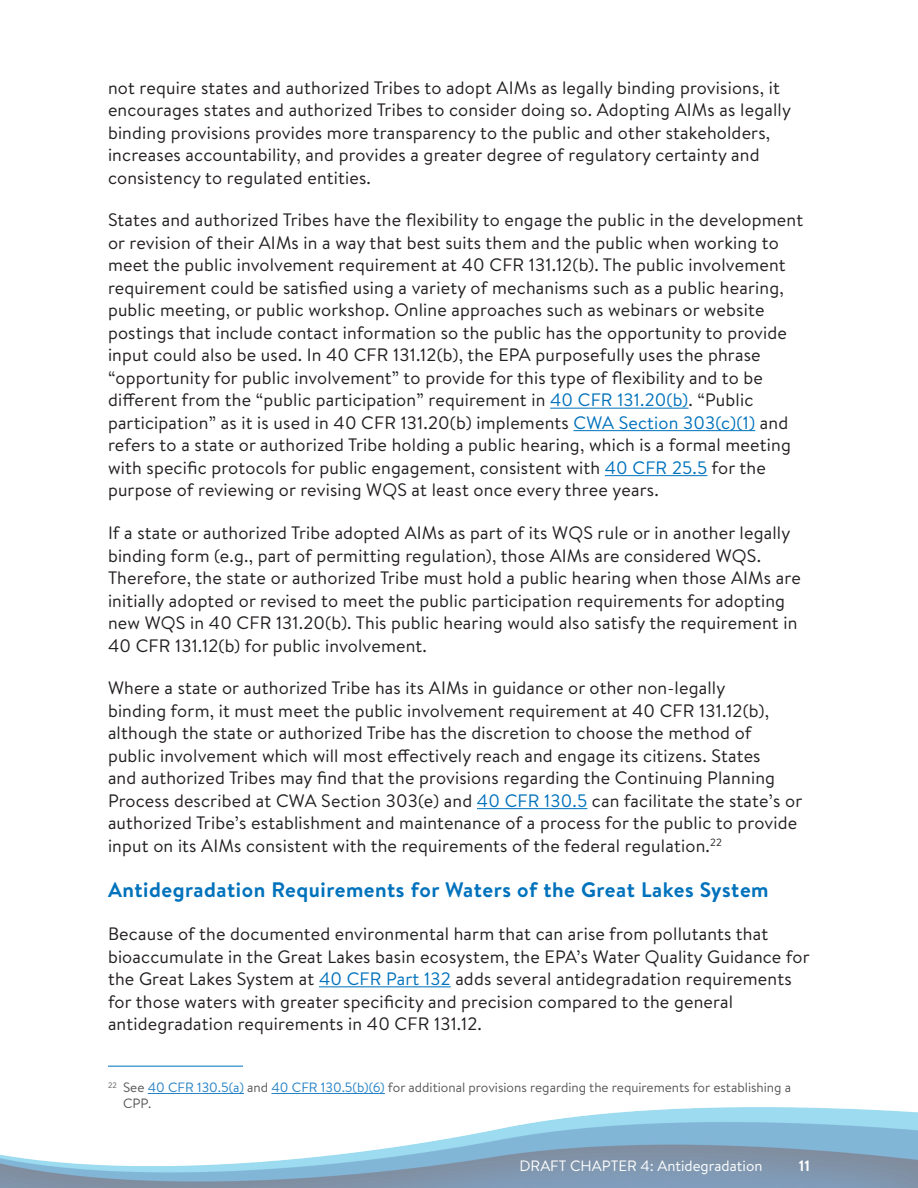
<style>
.page{position:relative;width:918px;height:1188px;background:#fff}
.page>*{position:absolute;margin:0;border:0;box-sizing:border-box;transform-origin:0 0}
.t1{font:700 21px "Brandon Text";letter-spacing:.025em;color:#0072bc}
.t2{font:18px/22.5px "Brandon Text";letter-spacing:.01em;color:#231f20}
.t3{font:15px "Brandon Text";color:#fff}
.t4{font:700 15px "Brandon Text";color:#fff}
.t5{font:13.5px/16.2px "Brandon Text";color:#57585a}
.s1{color:#0072bc}
.s2{color:#2783c5}
</style>
<div class="page">
<img style="left:0;top:1107px;width:918px;height:81px">
<hr style="left:550px;top:408px;width:139px;height:1px;background:#0072bc">
<hr style="left:573px;top:430px;width:182px;height:1px;background:#0072bc">
<hr style="left:605px;top:475px;width:102px;height:1px;background:#0072bc">
<hr style="left:477px;top:808px;width:110px;height:1px;background:#0072bc">
<hr style="left:319px;top:986px;width:132px;height:1px;background:#0072bc">
<hr style="left:148px;top:1093px;width:96px;height:1px;background:#2783c5">
<hr style="left:271px;top:1093px;width:114px;height:1px;background:#2783c5">
<hr style="left:108px;top:1066px;width:135px;height:1px;background:#0072bc">
<p class="t2" style="left:108px;top:76px;width:685px">not require states and authorized Tribes to adopt AIMs as legally binding provisions, it encourages states and authorized Tribes to consider doing so. Adopting AIMs as legally binding provisions provides more transparency to the public and other stakeholders, increases accountability, and provides a greater degree of regulatory certainty and consistency to regulated entities.</p>
<p class="t2" style="left:108px;top:208px;width:697px">States and authorized Tribes have the flexibility to engage the public in the development or revision of their AIMs in a way that best suits them and the public when working to meet the public involvement requirement at 40 CFR 131.12(b). The public involvement requirement could be satisfied using a variety of mechanisms such as a public hearing, public meeting, or public workshop. Online approaches such as webinars or website postings that include contact information so the public has the opportunity to provide input could also be used. In 40 CFR 131.12(b), the EPA purposefully uses the phrase “opportunity for public involvement” to provide for this type of flexibility and to be different from the “public participation” requirement in <span class="s1">40 CFR 131.20(b)</span>. “Public participation” as it is used in 40 CFR 131.20(b) implements <span class="s1">CWA Section 303(c)(1)</span> and refers to a state or authorized Tribe holding a public hearing, which is a formal meeting with specific protocols for public engagement, consistent with <span class="s1">40 CFR 25.5</span> for the purpose of reviewing or revising WQS at least once every three years.</p>
<p class="t2" style="left:108px;top:521px;width:694px">If a state or authorized Tribe adopted AIMs as part of its WQS rule or in another legally binding form (e.g., part of permitting regulation), those AIMs are considered WQS.<br>Therefore, the state or authorized Tribe must hold a public hearing when those AIMs are initially adopted or revised to meet the public participation requirements for adopting new WQS in 40 CFR 131.20(b). This public hearing would also satisfy the requirement in 40 CFR 131.12(b) for public involvement.</p>
<p class="t2" style="left:108px;top:676px;width:696px">Where a state or authorized Tribe has its AIMs in guidance or other non-legally<br>binding form, it must meet the public involvement requirement at 40 CFR 131.12(b), although the state or authorized Tribe has the discretion to choose the method of public involvement which will most effectively reach and engage its citizens. States<br>and authorized Tribes may find that the provisions regarding the Continuing Planning Process described at CWA Section 303(e) and <span class="s1">40 CFR 130.5</span> can facilitate the state’s or authorized Tribe’s establishment and maintenance of a process for the public to provide input on its AIMs consistent with the requirements of the federal regulation.<sup>22</sup></p>
<p class="t1" style="left:108px;top:875px;width:662px">Antidegradation Requirements for Waters of the Great Lakes System</p>
<p class="t2" style="left:108px;top:922px;width:703px">Because of the documented environmental harm that can arise from pollutants that bioaccumulate in the Great Lakes basin ecosystem, the EPA’s Water Quality Guidance for the Great Lakes System at <span class="s1">40 CFR Part 132</span> adds several antidegradation requirements for those waters with greater specificity and precision compared to the general antidegradation requirements in 40 CFR 131.12.</p>
<p class="t5" style="left:123px;top:1079px;width:670px;text-indent:-15px"><sup>22</sup> See <span class="s2">40 CFR 130.5(a)</span> and <span class="s2">40 CFR 130.5(b)(6)</span> for additional provisions regarding the requirements for establishing a<br>CPP.</p>
<p class="t3" style="left:519px;top:1155px;width:245px">DRAFT CHAPTER 4: Antidegradation</p>
<p class="t4" style="left:799px;top:1155px;width:13px">11</p>
</div>
